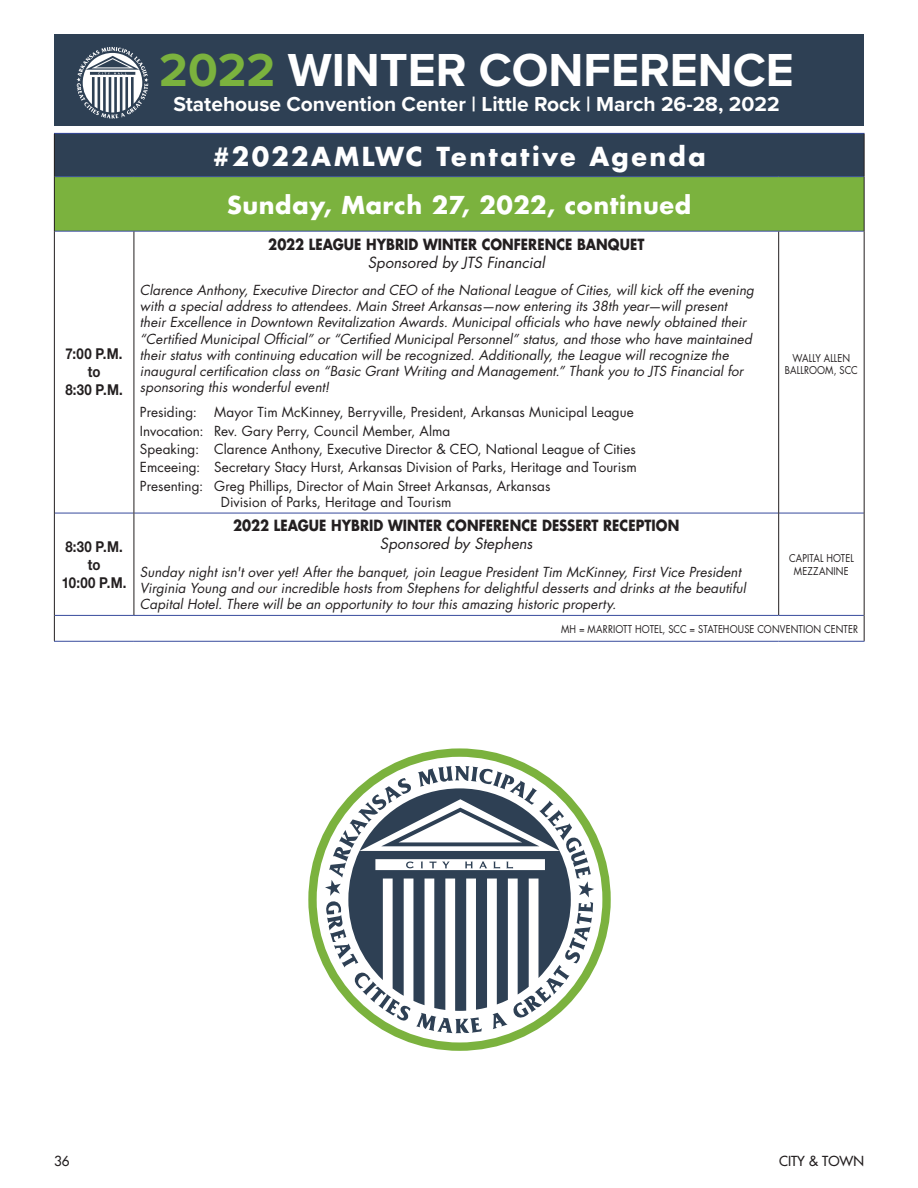
<style>
.page{position:relative;width:918px;height:1188px;background:#fff}
.page>*{position:absolute;margin:0;border:0;box-sizing:border-box;transform-origin:0 0}
.t1{font:700 48px "Proxima Nova";color:#fff}
.t2{font:700 25.5px "Futura LT Pro";letter-spacing:.095em;color:#fff}
.t3{font:700 24px "Futura LT Pro";letter-spacing:.025em;color:#fff}
.t4{font:700 21px "Proxima Nova";color:#fff}
.t5{font:700 15px "Futura LT Pro";letter-spacing:.005em;color:#231f20;scale:.88 1}
.t6{font:italic 15px "Futura LT Pro";color:#231f20}
.t7{font:700 15px/18px "Helvetica Neue LT Std";letter-spacing:.03em;color:#231f20;text-align:center;scale:.88 1}
.t8{font:italic 13.5px/16.2px "Futura LT Pro";letter-spacing:.005em;color:#231f20}
.t9{font:13.5px/18.3px "Futura LT Pro";color:#231f20}
.t10{font:500 13.5px "Futura LT Pro";color:#231f20}
.t11{font:10.5px/12.6px "Futura LT Pro";letter-spacing:.015em;color:#231f20;text-align:center;scale:.88 1}
.s1{color:#7bb23e}
</style>
<div class="page">
<div style="left:54px;top:133px;width:810px;height:44px;background:#2e4054"></div>
<div style="left:54px;top:177px;width:810px;height:54px;background:#7bb23e"></div>
<svg style="left:55px;top:232px;width:809px;height:409px"></svg>
<hr style="left:54px;top:133px;width:80px;height:1px;background:#374a9c">
<hr style="left:134px;top:133px;width:645px;height:1px;background:#374a9c">
<hr style="left:779px;top:133px;width:86px;height:1px;background:#374a9c">
<hr style="left:55px;top:176px;width:79px;height:1px;background:#374a9c">
<hr style="left:134px;top:176px;width:645px;height:1px;background:#374a9c">
<hr style="left:779px;top:176px;width:85px;height:1px;background:#374a9c">
<hr style="left:55px;top:231px;width:79px;height:1px;background:#374a9c">
<hr style="left:134px;top:231px;width:645px;height:1px;background:#374a9c">
<hr style="left:779px;top:231px;width:85px;height:1px;background:#374a9c">
<hr style="left:55px;top:513px;width:79px;height:1px;background:#374a9c">
<hr style="left:134px;top:513px;width:644px;height:1px;background:#374a9c">
<hr style="left:779px;top:513px;width:85px;height:1px;background:#374a9c">
<hr style="left:55px;top:615px;width:79px;height:1px;background:#374a9c">
<hr style="left:134px;top:615px;width:645px;height:1px;background:#374a9c">
<hr style="left:779px;top:615px;width:85px;height:1px;background:#374a9c">
<hr style="left:54px;top:641px;width:80px;height:1px;background:#374a9c">
<hr style="left:134px;top:641px;width:645px;height:1px;background:#374a9c">
<hr style="left:779px;top:641px;width:86px;height:1px;background:#374a9c">
<hr style="left:54px;top:134px;width:1px;height:43px;background:#231f20">
<hr style="left:864px;top:134px;width:1px;height:43px;background:#231f20">
<hr style="left:54px;top:177px;width:1px;height:54px;background:#231f20">
<hr style="left:864px;top:177px;width:1px;height:54px;background:#231f20">
<hr style="left:54px;top:231px;width:1px;height:282px;background:#231f20">
<hr style="left:134px;top:232px;width:1px;height:281px;background:#231f20">
<hr style="left:778px;top:232px;width:1px;height:281px;background:#231f20">
<hr style="left:864px;top:231px;width:1px;height:282px;background:#231f20">
<hr style="left:54px;top:513px;width:1px;height:102px;background:#231f20">
<hr style="left:134px;top:513px;width:1px;height:102px;background:#231f20">
<hr style="left:778px;top:513px;width:1px;height:102px;background:#231f20">
<hr style="left:864px;top:513px;width:1px;height:102px;background:#231f20">
<svg style="left:54px;top:615px;width:1px;height:26px"></svg>
<svg style="left:864px;top:615px;width:1px;height:26px"></svg>
<div style="left:54px;top:34px;width:810px;height:92px;background:#2e4054"></div>
<svg style="left:76px;top:47px;width:73px;height:71px"></svg>
<svg style="left:308px;top:748px;width:303px;height:303px"></svg>
<svg style="left:325px;top:766px;width:269px;height:267px"></svg>
<h1 class="t1" style="left:159px;top:34px;width:636px"><span class="s1">2022</span> WINTER CONFERENCE</h1>
<h3 class="t4" style="left:173px;top:89px;width:608px">Statehouse Convention Center | Little Rock | March 26-28, 2022</h3>
<p class="t7" style="left:65px;top:345px;width:67px">7:00 P.M. to<br>8:30 P.M.</p>
<p class="t7" style="left:62px;top:537px;width:75px">8:30 P.M. to<br>10:00 P.M.</p>
<h2 class="t2" style="left:213px;top:136px;width:495px">#2022AMLWC Tentative Agenda</h2>
<h3 class="t3" style="left:227px;top:186px;width:466px">Sunday, March 27, 2022, continued</h3>
<p class="t5" style="left:268px;top:232px;width:429px">2022 LEAGUE HYBRID WINTER CONFERENCE BANQUET</p>
<p class="t6" style="left:368px;top:252px;width:178px">Sponsored by JTS Financial</p>
<p class="t8" style="left:140px;top:282px;width:616px">Clarence Anthony, Executive Director and CEO of the National League of Cities, will kick off the evening with a special address to attendees. Main Street Arkansas—now entering its 38th year—will present their Excellence in Downtown Revitalization Awards. Municipal officials who have newly obtained their “Certified Municipal Official” or “Certified Municipal Personnel” status, and those who have maintained their status with continuing education will be recognized. Additionally, the League will recognize the inaugural certification class on “Basic Grant Writing and Management.” Thank you to JTS Financial for sponsoring this wonderful event!</p>
<p class="t9" style="left:140px;top:403px;width:58px">Presiding:</p>
<p class="t9" style="left:140px;top:403px;width:499px;text-indent:74px">Mayor Tim McKinney, Berryville, President, Arkansas Municipal League Invocation: Rev. Gary Perry, Council Member, Alma<br>Speaking: Clarence Anthony, Executive Director &amp; CEO, National League of Cities Emceeing: Secretary Stacy Hurst, Arkansas Division of Parks, Heritage and Tourism Presenting: Greg Phillips, Director of Main Street Arkansas, Arkansas</p>
<p class="t9" style="left:221px;top:493px;width:232px">Division of Parks, Heritage and Tourism</p>
<p class="t5" style="left:233px;top:514px;width:509px">2022 LEAGUE HYBRID WINTER CONFERENCE DESSERT RECEPTION</p>
<p class="t6" style="left:380px;top:534px;width:154px">Sponsored by Stephens</p>
<p class="t8" style="left:140px;top:564px;width:608px">Sunday night isn't over yet! After the banquet, join League President Tim McKinney, First Vice President<br>Virginia Young and our incredible hosts from Stephens for delightful desserts and drinks at the beautiful<br>Capital Hotel. There will be an opportunity to tour this amazing historic property.</p>
<p class="t11" style="left:785px;top:351px;width:84px">WALLY ALLEN<br>BALLROOM, SCC</p>
<p class="t11" style="left:789px;top:552px;width:75px">CAPITAL HOTEL<br>MEZZANINE</p>
<p class="t11" style="left:561px;top:622px;width:339px">MH = MARRIOTT HOTEL, SCC = STATEHOUSE CONVENTION CENTER</p>
<p class="t10" style="left:54px;top:1151px;width:17px">36</p>
<p class="t10" style="left:779px;top:1151px;width:86px">CITY &amp; TOWN</p>
</div>
